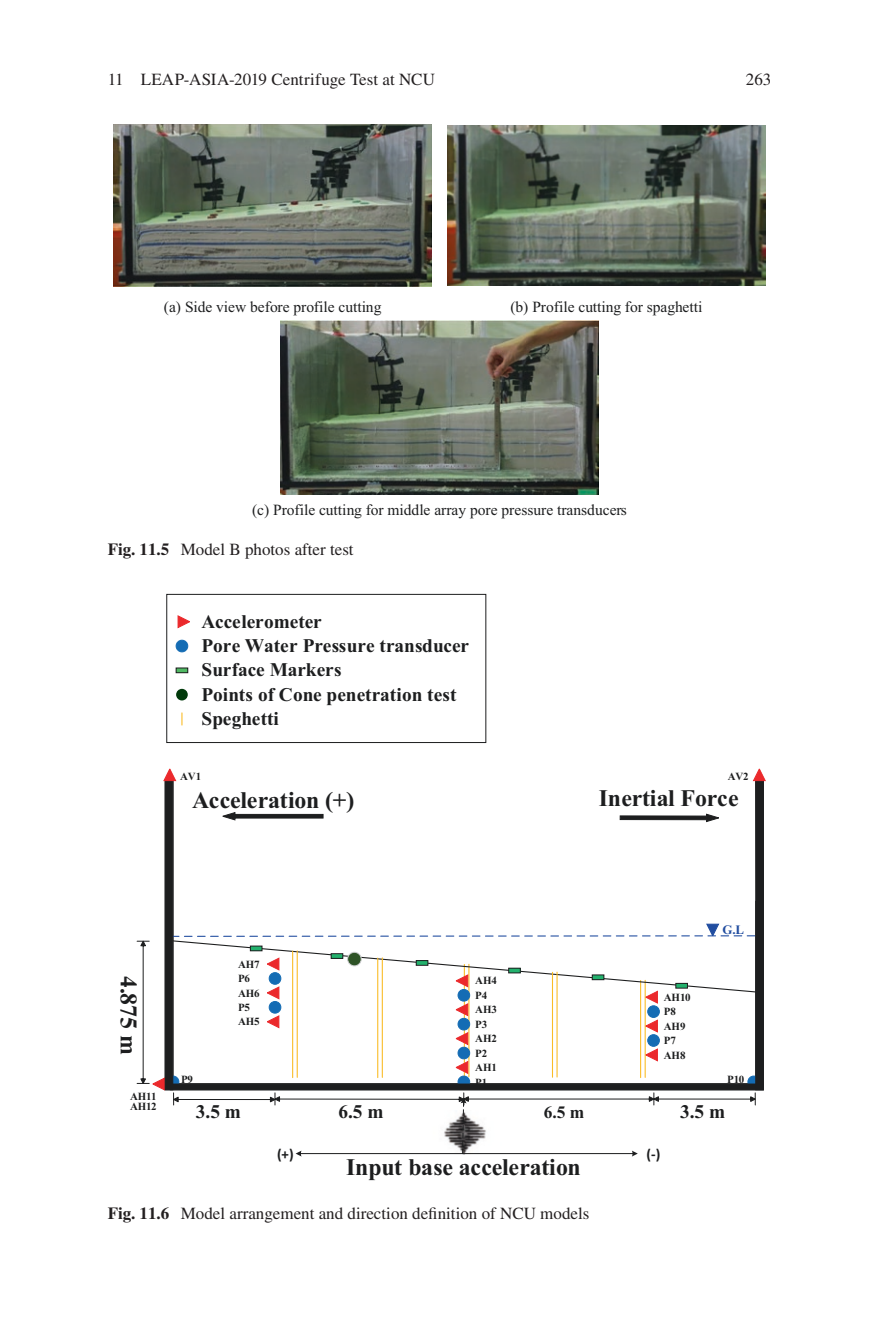
<style>
.page{position:relative;width:879px;height:1333px;background:#fff}
.page>*{position:absolute;margin:0;border:0;box-sizing:border-box;transform-origin:0 0}
.t1{font:700 23.8px "Times New Roman";letter-spacing:-.01em;color:#1d1e1f}
.t2{font:700 19.4px/24.4px "Times New Roman";color:#1d1e1f}
.t3{font:700 17.4px "Times New Roman";color:#1d1e1f}
.t4{font:17px "Times LT Std";color:#231f20}
.t5{font:15.6px "Times New Roman PSMT3";color:#1d1e1f}
.t6{font:700 14.8px "Calibri";color:#1d1e1f}
.t7{font:700 12.8px "Times New Roman";color:#214da0}
.t8{font:700 11px/10.8px "Times New Roman";letter-spacing:-.015em;color:#1d1e1f}
.s1{font-weight:700}
</style>
<div class="page">
<img style="left:113px;top:124px;width:319px;height:162px">
<img style="left:447px;top:125px;width:318px;height:160px">
<img style="left:280px;top:321px;width:318px;height:174px">
<div style="left:755px;top:779px;width:9px;height:311px;background:#1d1e1f;border:1px solid #1d1e1f"></div>
<div style="left:165px;top:779px;width:8px;height:311px;background:#1d1e1f"></div>
<svg style="left:619px;top:813px;width:100px;height:9px"></svg>
<svg style="left:222px;top:812px;width:102px;height:9px"></svg>
<svg style="left:137px;top:922px;width:620px;height:234px"></svg>
<svg style="left:177px;top:615px;width:13px;height:14px"></svg>
<div style="left:176px;top:640px;width:12px;height:12px;background:#146cb4;border-radius:50%"></div>
<div style="left:176px;top:639px;width:12px;height:13px;border:1px solid #146cb4;border-radius:50%"></div>
<hr style="left:176px;top:668px;width:12px;height:4px;background:#50b963">
<div style="left:176px;top:667px;width:12px;height:6px;border:1px solid #1d1e1f"></div>
<svg style="left:181px;top:713px;width:1px;height:12px"></svg>
<div style="left:176px;top:688px;width:12px;height:12px;background:#013a0b;border-radius:50%"></div>
<svg style="left:163px;top:768px;width:14px;height:14px"></svg>
<svg style="left:752px;top:768px;width:14px;height:14px"></svg>
<div style="left:166px;top:594px;width:320px;height:149px;border:1px solid #1d1e1f"></div>
<p class="t4" style="left:108px;top:70px;width:329px">11 LEAP-ASIA-2019 Centrifuge Test at NCU</p>
<p class="t4" style="left:746px;top:70px;width:27px">263</p>
<p class="t5" style="left:164px;top:301px;width:219px">(a) Side view before profile cutting</p>
<p class="t5" style="left:510px;top:301px;width:194px">(b) Profile cutting for spaghetti</p>
<p class="t5" style="left:252px;top:503px;width:376px">(c) Profile cutting for middle array pore pressure transducers</p>
<p class="t4" style="left:108px;top:540px;width:247px"><span class="s1">Fig. 11.5</span> Model B photos after test</p>
<p class="t2" style="left:201px;top:608px;width:269px">Accelerometer<br>Pore Water Pressure transducer<br>Surface Markers<br>Points of Cone penetration test<br>Speghetti</p>
<p class="t8" style="left:180px;top:770px;width:22px">AV1</p>
<p class="t8" style="left:728px;top:770px;width:22px">AV2</p>
<p class="t1" style="left:192px;top:782px;width:164px">Acceleration (+)</p>
<p class="t1" style="left:599px;top:781px;width:141px">Inertial Force</p>
<p class="t1" style="left:146px;top:975px;width:80px;rotate:90deg">4.875 m</p>
<p class="t8" style="left:130px;top:1090px;width:28px">AH11<br>AH12</p>
<p class="t7" style="left:722px;top:920px;width:23px">G.L</p>
<p class="t8" style="left:238px;top:958px;width:23px">AH7</p>
<p class="t8" style="left:238px;top:987px;width:23px">AH6</p>
<p class="t8" style="left:238px;top:1016px;width:23px">AH5</p>
<p class="t8" style="left:238px;top:972px;width:14px">P6</p>
<p class="t8" style="left:475px;top:975px;width:23px">AH4</p>
<p class="t8" style="left:475px;top:1003px;width:23px">AH3</p>
<p class="t8" style="left:475px;top:1032px;width:23px">AH2</p>
<p class="t8" style="left:475px;top:989px;width:14px">P4</p>
<p class="t8" style="left:664px;top:991px;width:28px">AH10</p>
<p class="t8" style="left:664px;top:1020px;width:23px">AH9</p>
<p class="t8" style="left:664px;top:1049px;width:23px">AH8</p>
<p class="t8" style="left:238px;top:1001px;width:14px">P5</p>
<p class="t8" style="left:664px;top:1005px;width:14px">P8</p>
<p class="t8" style="left:475px;top:1018px;width:14px">P3</p>
<p class="t8" style="left:664px;top:1034px;width:14px">P7</p>
<p class="t8" style="left:475px;top:1047px;width:14px">P2</p>
<p class="t8" style="left:475px;top:1076px;width:14px">P1</p>
<p class="t8" style="left:475px;top:1061px;width:23px">AH1</p>
<p class="t8" style="left:181px;top:1073px;width:14px">P9</p>
<p class="t8" style="left:727px;top:1073px;width:19px">P10</p>
<p class="t2" style="left:196px;top:1099px;width:47px">3.5 m</p>
<p class="t2" style="left:338px;top:1099px;width:47px">6.5 m</p>
<p class="t3" style="left:544px;top:1099px;width:42px">6.5 m</p>
<p class="t2" style="left:680px;top:1099px;width:47px">3.5 m</p>
<p class="t6" style="left:277px;top:1143px;width:18px">(+)</p>
<p class="t6" style="left:646px;top:1143px;width:15px">(-)</p>
<p class="t1" style="left:346px;top:1149px;width:236px">Input base acceleration</p>
<p class="t4" style="left:108px;top:1203px;width:483px"><span class="s1">Fig. 11.6</span> Model arrangement and direction definition of NCU models</p>
</div>
